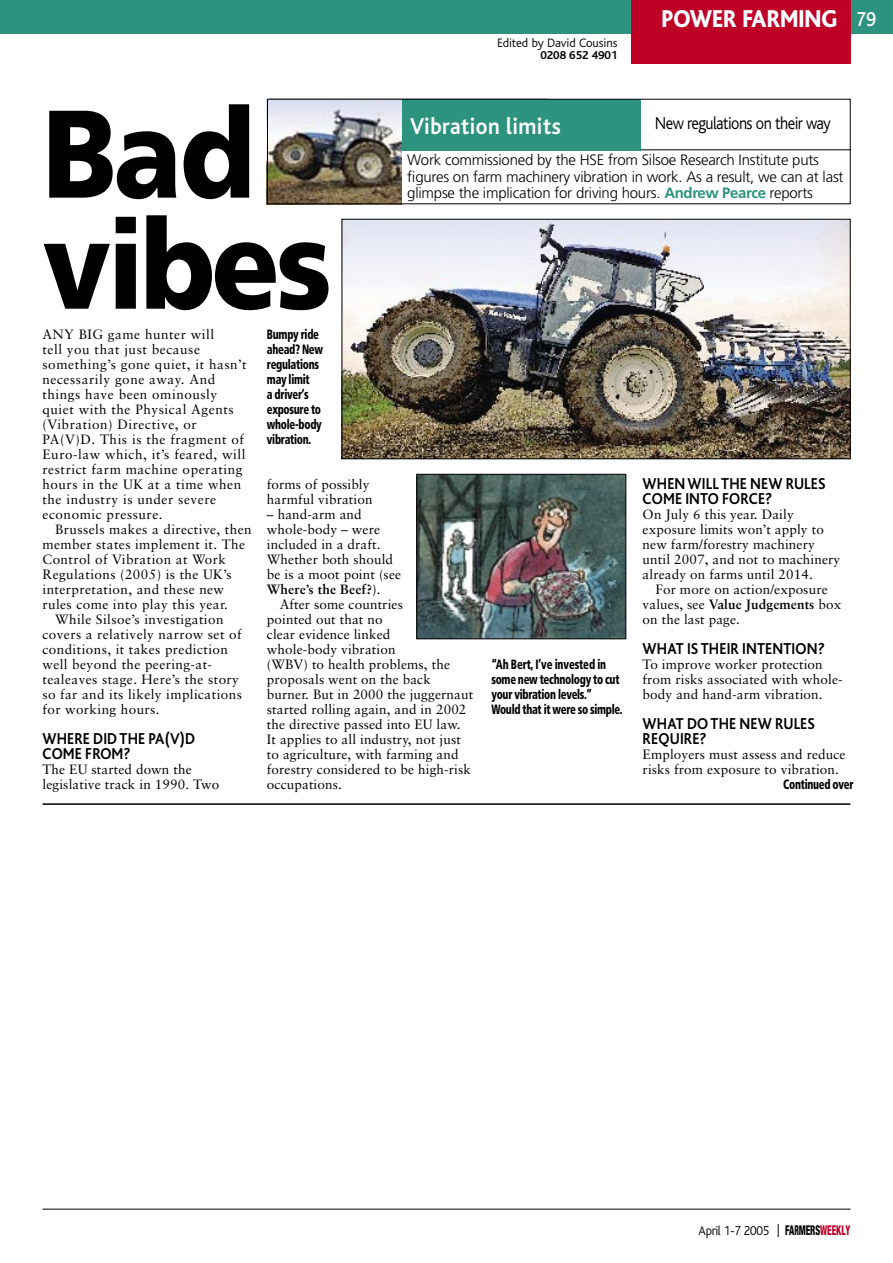
<style>
.page{position:relative;width:893px;height:1263px;background:#fff}
.page>*{position:absolute;margin:0;border:0;box-sizing:border-box;transform-origin:0 0}
.HEADING_FRUTIGER_BLACK_50pt{font:900 124.5px "Frutiger";letter-spacing:-.035em;color:#000;scale:.9 1}
.t1{font:800 25.5px "Bliss";color:#fff;scale:.9 1}
.Head_-_Medium_Light{font:700 24px "Bliss";letter-spacing:.02em;color:#fff;scale:.9 1}
.t2{font:500 21px "Bliss";color:#fff;scale:.9 1}
.Head_-_Medium_Light-2{font:300 18px "Bliss";letter-spacing:-.035em;color:#000;scale:.9 1}
.SUBHEADING{font:700 16.5px/15px "Bliss";letter-spacing:.01em;color:#000;scale:.9 1}
.FIRST_PARAGRAPH_BODY_COPY{font:300 15px/16.5px "Frutiger";letter-spacing:-.015em;color:#000}
.FIRST_PARAGRAPH_BODY_COPY-2{font:13.5px/15px "Sabon";letter-spacing:.01em;color:#000}
.SECOND_PARAGRAPH_BODY_COPY{font:13.5px/15px "Sabon";letter-spacing:.01em;color:#000}
.SECOND_PARAGRAPH_BODY_COPY-2{font:13.5px/15px "Sabon";letter-spacing:.03em;color:#000}
.FIRST_PARAGRAPH_BODY_COPY-3{font:13.5px/15px "Sabon";letter-spacing:.04em;color:#000}
.t3{font:900 condensed 13.5px/15px "Frutiger";letter-spacing:-.025em;color:#000;scale:.8 1}
.t4{font:300 13.5px "Bliss";letter-spacing:-.025em;color:#000;scale:.95 1}
.Body_Text_Sans_Serif_1st{font:300 12.75px "Bliss";letter-spacing:-.005em;color:#000}
.Body_Text_Sans_Serif_1st-2{font:700 12px "Bliss";letter-spacing:-.005em;color:#000}
.s1{font-weight:700;color:#2d937e}
.s2{font-weight:700}
.s3{font-family:"Helvetica Neue";font-weight:800;font-stretch:condensed}
.s4{font-family:"Helvetica Neue";font-weight:800;font-stretch:condensed;color:#be0027}
</style>
<div class="page">
<hr style="left:43px;top:1209px;width:807px;height:1px;background:#000">
<div style="left:0;top:0;width:893px;height:34px;background:#2d937e"></div>
<div style="left:631px;top:0;width:219px;height:64px;background:#be0027"></div>
<hr style="left:43px;top:803px;width:807px;height:2px;background:#000">
<svg style="left:778px;top:1224px;width:1px;height:13px"></svg>
<img style="left:344px;top:221px;width:504px;height:236px">
<div style="left:342px;top:219px;width:508px;height:240px;border:1px solid #000"></div>
<hr style="left:550px;top:150px;width:301px;height:1px;background:#000">
<div style="left:269px;top:99px;width:372px;height:51px;background:#2d937e"></div>
<img style="left:269px;top:101px;width:133px;height:101px">
<div style="left:267px;top:99px;width:583px;height:105px;border:1px solid #000"></div>
<img style="left:418px;top:476px;width:206px;height:161px">
<div style="left:416px;top:474px;width:210px;height:165px;border:1px solid #000"></div>
<p class="HEADING_FRUTIGER_BLACK_50pt" style="left:43px;top:79px;width:238px">Bad</p>
<p class="HEADING_FRUTIGER_BLACK_50pt" style="left:43px;top:190px;width:323px">vibes</p>
<p class="Body_Text_Sans_Serif_1st" style="left:497px;top:36px;width:122px">Edited by David Cousins</p>
<p class="Body_Text_Sans_Serif_1st-2" style="left:540px;top:49px;width:79px">0208 652 4901</p>
<p class="t1" style="left:661px;top:6px;width:197px">POWER FARMING</p>
<p class="t2" style="left:856px;top:8px;width:24px">79</p>
<p class="Head_-_Medium_Light" style="left:410px;top:114px;width:169px">Vibration limits</p>
<p class="Head_-_Medium_Light-2" style="left:655px;top:114px;width:197px">New regulations on their way</p>
<p class="FIRST_PARAGRAPH_BODY_COPY" style="left:407px;top:152px;width:438px">Work commissioned by the HSE from Silsoe Research Institute puts figures on farm machinery vibration in work. As a result, we can at last glimpse the implication for driving hours. <span class="s1">Andrew Pearce</span> reports</p>
<p class="FIRST_PARAGRAPH_BODY_COPY-3" style="left:43px;top:327px;width:206px">ANY BIG game hunter will<br>tell you that just because something’s gone quiet, it hasn’t necessarily gone away. And things have been ominously quiet with the Physical Agents (Vibration) Directive, or<br>PA(V)D. This is the fragment of<br>Euro-law which, it’s feared, will restrict farm machine operating hours in the UK at a time when the industry is under severe economic pressure.</p>
<p class="SECOND_PARAGRAPH_BODY_COPY-2" style="left:43px;top:522px;width:211px;text-indent:13px">Brussels makes a directive, then member states implement it. The<br>Control of Vibration at Work<br>Regulations (2005) is the UK’s interpretation, and these new rules come into play this year.</p>
<p class="SECOND_PARAGRAPH_BODY_COPY-2" style="left:43px;top:612px;width:201px;text-indent:13px">While Silsoe’s investigation covers a relatively narrow set of conditions, it takes prediction well beyond the peering-at&shy;tealeaves stage. Here’s the story so far and its likely implications for working hours.</p>
<p class="SUBHEADING" style="left:43px;top:731px;width:171px">WHERE DID THE PA(V)D</p>
<p class="SUBHEADING" style="left:43px;top:746px;width:99px">COME FROM?</p>
<p class="FIRST_PARAGRAPH_BODY_COPY-2" style="left:43px;top:762px;width:178px">The EU started down the legislative track in 1990. Two</p>
<p class="t3" style="left:267px;top:327px;width:72px">Bumpy ride ahead? New regulations may limit<br>a driver’s exposure to whole-body vibration.</p>
<p class="FIRST_PARAGRAPH_BODY_COPY-2" style="left:267px;top:477px;width:107px">forms of possibly harmful vibration</p>
<p class="FIRST_PARAGRAPH_BODY_COPY-2" style="left:267px;top:507px;width:136px">– hand-arm and whole-body – were included in a draft.<br>Whether both should be is a moot point (see<br><span class="s2">Where’s the Beef?</span>).</p>
<p class="SECOND_PARAGRAPH_BODY_COPY" style="left:267px;top:597px;width:208px;text-indent:13px">After some countries<br>pointed out that no<br>clear evidence linked<br>whole-body vibration<br>(WBV) to health problems, the proposals went on the back burner. But in 2000 the juggernaut started rolling again, and in 2002 the directive passed into EU law.<br>It applies to all industry, not just to agriculture, with farming and forestry considered to be high-risk occupations.</p>
<p class="t3" style="left:491px;top:657px;width:162px">“Ah Bert, I’ve invested in some new technology to cut your vibration levels.”</p>
<p class="t3" style="left:491px;top:702px;width:166px">Would that it were so simple.</p>
<p class="SUBHEADING" style="left:643px;top:476px;width:205px">WHEN WILL THE NEW RULES</p>
<p class="SUBHEADING" style="left:643px;top:491px;width:146px">COME INTO FORCE?</p>
<p class="FIRST_PARAGRAPH_BODY_COPY-2" style="left:643px;top:507px;width:199px">On July 6 this year. Daily exposure limits won’t apply to new farm/forestry machinery until 2007, and not to machinery already on farms until 2014.</p>
<p class="SECOND_PARAGRAPH_BODY_COPY" style="left:643px;top:582px;width:200px;text-indent:13px">For more on action/exposure values, see <span class="s2">Value Judgements</span> box on the last page.</p>
<p class="SUBHEADING" style="left:643px;top:641px;width:204px">WHAT IS THEIR INTENTION?</p>
<p class="FIRST_PARAGRAPH_BODY_COPY-2" style="left:643px;top:657px;width:202px">To improve worker protection from risks associated with whole&shy;body and hand-arm vibration.</p>
<p class="SUBHEADING" style="left:643px;top:716px;width:193px">WHAT DO THE NEW RULES<br>REQUIRE?</p>
<p class="FIRST_PARAGRAPH_BODY_COPY-2" style="left:643px;top:747px;width:204px">Employers must assess and reduce risks from exposure to vibration.</p>
<p class="t3" style="left:783px;top:777px;width:89px">Continued over</p>
<p class="t4" style="left:698px;top:1223px;width:161px">April 1-7 2005 <span class="s3">FARMERS</span><span class="s4">WEEKLY</span></p>
</div>
